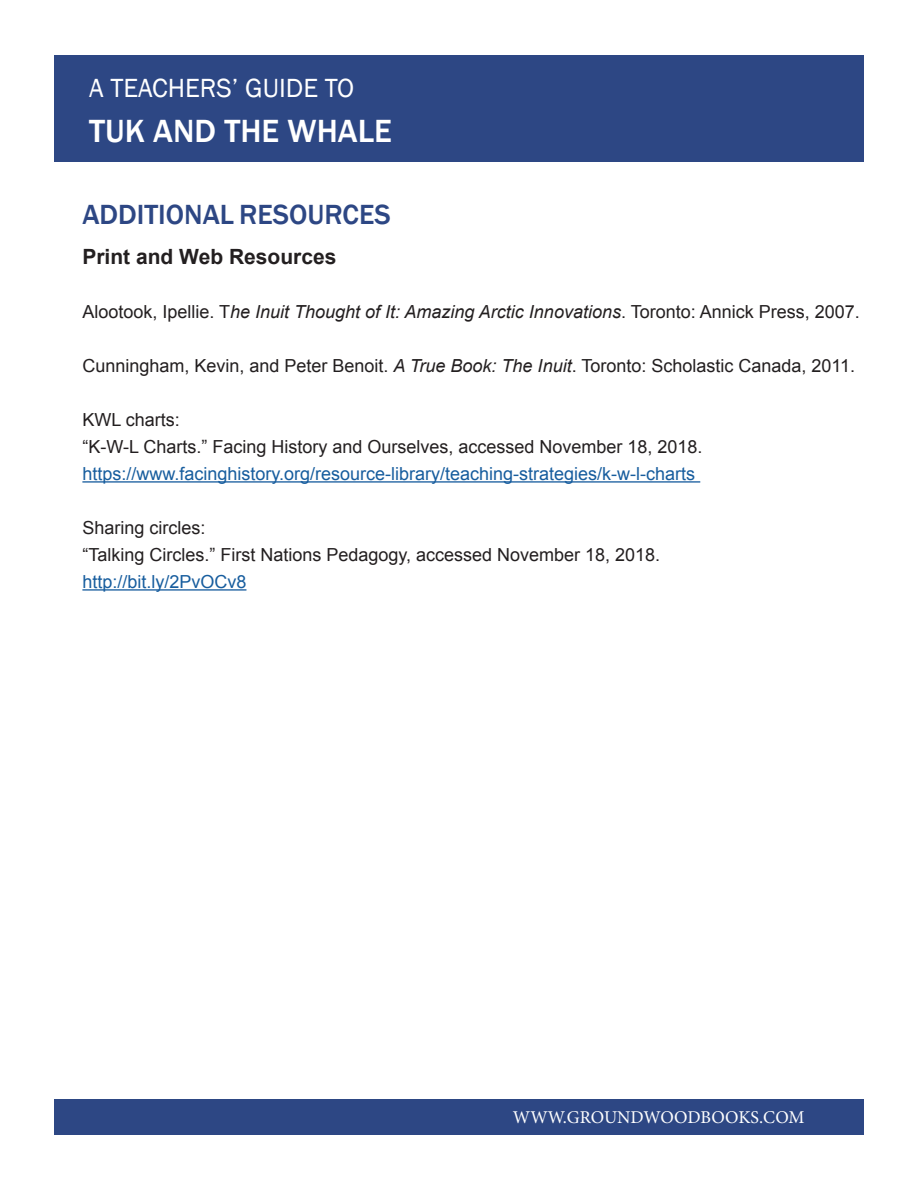
<style>
.page{position:relative;width:918px;height:1188px;background:#fff}
.page>*{position:absolute;margin:0;border:0;box-sizing:border-box;transform-origin:0 0}
.t1{font:500 33px "Franklin Gothic";color:#fff}
.t2{font:500 28.5px "Franklin Gothic";color:#2d4784}
.t3{font:27px "Franklin Gothic";color:#fff}
.t4{font:700 21px "Arial";color:#231f20}
.t5{font:18px "Arial";color:#231f20}
.t6{font:18px "Arial";color:#175d9e}
.t7{font:18px "Minion Pro";color:#fff}
.s1{font-style:italic}
</style>
<div class="page">
<div style="left:54px;top:56px;width:810px;height:106px;background:#2d4784"></div>
<div style="left:54px;top:1100px;width:810px;height:35px;background:#2d4784"></div>
<hr style="left:82px;top:481px;width:618px;height:2px;background:#175d9e">
<hr style="left:82px;top:589px;width:164px;height:2px;background:#175d9e">
<p class="t3" style="left:89px;top:71px;width:267px">A TEACHERS’ GUIDE TO</p>
<p class="t1" style="left:89px;top:110px;width:304px">TUK AND THE WHALE</p>
<p class="t2" style="left:82px;top:197px;width:310px">ADDITIONAL RESOURCES</p>
<p class="t4" style="left:82px;top:243px;width:255px">Print and Web Resources</p>
<p class="t5" style="left:82px;top:300px;width:779px">Alootook, Ipellie. T<span class="s1">he Inuit Thought of It: Amazing Arctic Innovations</span>. Toronto: Annick Press, 2007.</p>
<p class="t5" style="left:82px;top:354px;width:774px">Cunningham, Kevin, and Peter Benoit. <span class="s1">A True Book: The Inuit</span>. Toronto: Scholastic Canada, 2011.</p>
<p class="t5" style="left:82px;top:408px;width:99px">KWL charts:</p>
<p class="t5" style="left:82px;top:435px;width:622px">“K-W-L Charts.” Facing History and Ourselves, accessed November 18, 2018.</p>
<p class="t6" style="left:82px;top:462px;width:614px">https://www.facinghistory.org/resource-library/teaching-strategies/k-w-l-charts</p>
<p class="t5" style="left:82px;top:516px;width:125px">Sharing circles:</p>
<p class="t5" style="left:82px;top:543px;width:579px">“Talking Circles.” First Nations Pedagogy, accessed November 18, 2018.</p>
<p class="t6" style="left:82px;top:570px;width:166px">http://bit.ly/2PvOCv8</p>
<p class="t7" style="left:513px;top:1105px;width:293px">WWW.GROUNDWOODBOOKS.COM</p>
</div>
